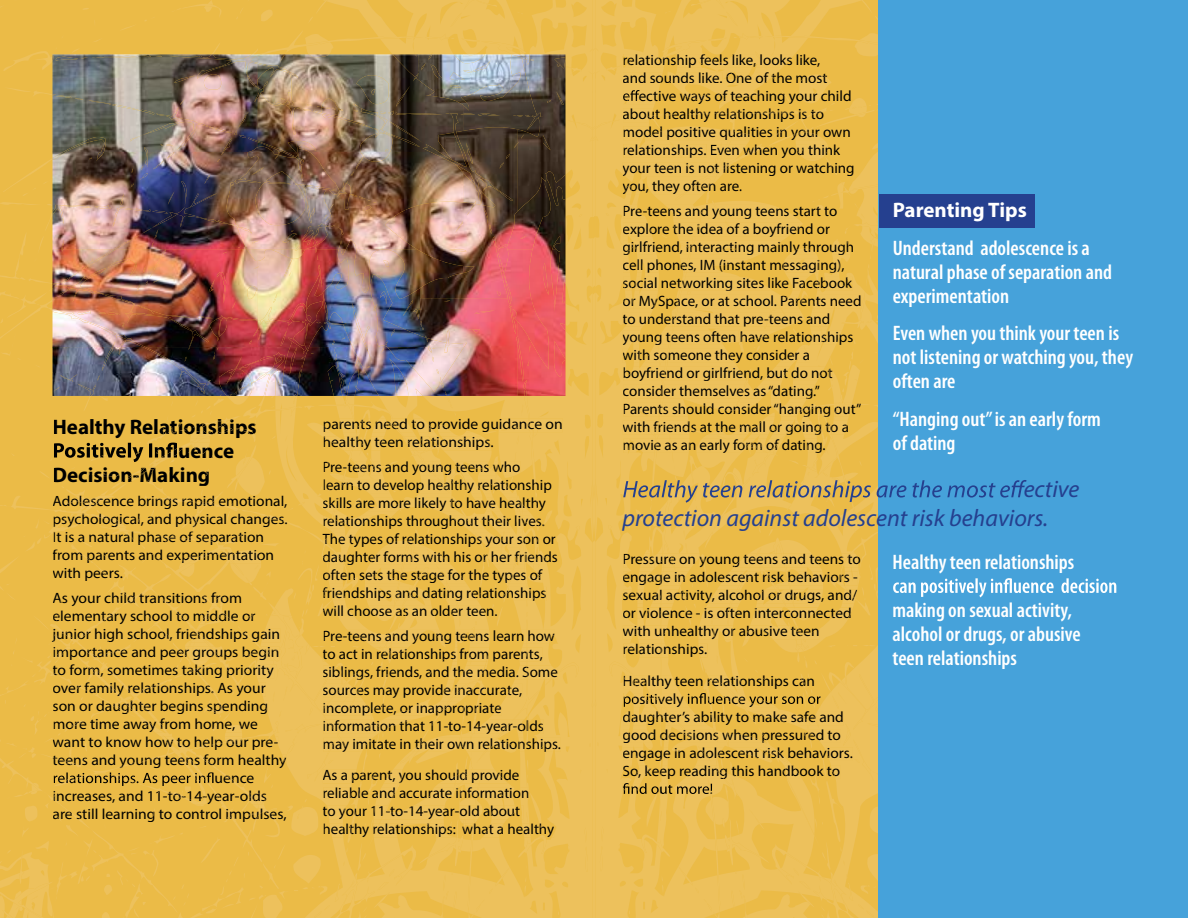
<style>
.page{position:relative;width:1188px;height:918px;background:#fff}
.page>*{position:absolute;margin:0;border:0;box-sizing:border-box;transform-origin:0 0}
.t1{font:italic 24px/28.8px "Myriad Pro";color:#25408f}
.t2{font:600 condensed 21px/24px "Myriad Pro";color:#fff}
.t3{font:700 21px "Myriad Pro";color:#000}
.t4{font:700 21px "Myriad Pro";color:#fff}
.t5{font:15px/18px "Myriad Pro";color:#000}
.t6{font:15px/18px "Myriad Pro";color:#000;scale:1.04 1}
</style>
<div class="page">
<img style="left:0;top:0;width:1188px;height:918px">
<h2 class="t3" style="left:52px;top:413px;width:206px">Healthy Relationships</h2>
<h2 class="t3" style="left:178px;top:437px;width:57px">uence</h2>
<h2 class="t3" style="left:52px;top:461px;width:159px">Decision-Making</h2>
<p class="t5" style="left:52px;top:492px;width:237px">Adolescence brings rapid emotional, psychological, and physical changes.<br>It is a natural phase of separation from parents and experimentation with peers.</p>
<p class="t6" style="left:52px;top:589px;width:220px">As your child transitions from elementary school to middle or junior high school, fri ndship ain</p>
<p class="t6" style="left:52px;top:625px;width:220px;text-indent:190px">s g importance and peer groups begin to form, sometimes taking priority over family relationships. As y ur</p>
<p class="t6" style="left:190px;top:625px;width:9px">e</p>
<p class="t6" style="left:244px;top:679px;width:10px">o</p>
<p class="t6" style="left:52px;top:697px;width:209px">son or daughter begins spending</p>
<p class="t6" style="left:52px;top:715px;width:199px">more time away from home, we</p>
<p class="t6" style="left:52px;top:733px;width:219px">want to know how to help our pre-</p>
<p class="t6" style="left:52px;top:751px;width:227px">teens and young teens form healthy</p>
<p class="t6" style="left:215px;top:769px;width:40px">uence</p>
<p class="t6" style="left:52px;top:787px;width:208px">increases, and 11-to-14-year-olds</p>
<p class="t6" style="left:52px;top:805px;width:227px">are still learning to control impulses,</p>
<p class="t6" style="left:322px;top:415px;width:233px">parents need to provide guidance on healthy teen relationships.</p>
<p class="t5" style="left:322px;top:458px;width:231px">Pre-teens and young teens who learn to develop healthy relationship</p>
<p class="t5" style="left:322px;top:476px;width:237px;text-indent:51px">d<br>skills are more likely to have healthy relationships throughout their lives.<br>The types of relationships your son or daughter forms with his or her friends often sets the stage for the types of friendships and dating relationships will choose as an older teen.</p>
<p class="t5" style="left:322px;top:626px;width:237px">Pre-teens and young teens learn how to act in relationships from parents, siblings, friends, and the media. Some source may provide inaccurate,</p>
<p class="t5" style="left:322px;top:680px;width:240px;text-indent:41px">s<br>incomplete, or inappropriate information that 11-to-14-year-olds may imitate in their own relationships.</p>
<p class="t5" style="left:322px;top:766px;width:233px">As a parent, you should provide reliable and accurate information<br>to your 11-to-14-year-old about healthy relationships: what a healthy</p>
<p class="t5" style="left:622px;top:51px;width:207px">relationship feels like, looks like, and sounds like. One of th most</p>
<p class="t5" style="left:639px;top:69px;width:214px;text-indent:146px">e<br>ective ways of teach g your child</p>
<p class="t5" style="left:622px;top:87px;width:230px;text-indent:143px">in<br>about healthy relationships is to mode ositive qualities in your own</p>
<p class="t5" style="left:622px;top:123px;width:219px;text-indent:37px">lp<br>rel tion ips. Even when yo think</p>
<p class="t5" style="left:638px;top:141px;width:9px">a</p>
<p class="t5" style="left:671px;top:141px;width:16px">sh</p>
<p class="t5" style="left:622px;top:141px;width:234px;text-indent:174px">u<br>your teen is not listening or watc ng</p>
<p class="t5" style="left:826px;top:159px;width:13px">hi</p>
<p class="t5" style="left:622px;top:173px;width:216px;line-height:24.8px">you, they often are.<br>Pre-teens and young teens star o</p>
<h2 class="t4" style="left:893px;top:197px;width:136px">Parenting Tips</h2>
<h2 class="t2" style="left:893px;top:236px;width:221px">Understand adolescence is a natural phase of separation and experimentation</h2>
<h2 class="t2" style="left:893px;top:321px;width:242px">Even when you think your teen is not listening or watching you, they often are</h2>
<h2 class="t2" style="left:893px;top:407px;width:210px">“Hanging out” is an early form of dating</h2>
<p class="t5" style="left:622px;top:201px;width:233px;text-indent:194px">tt explore the idea of a boyfriend or girlfriend teracting mainly through</p>
<p class="t5" style="left:622px;top:237px;width:223px;text-indent:57px">, in<br>cell phon , IM (instant messaging),</p>
<p class="t5" style="left:622px;top:255px;width:231px;text-indent:58px">es<br>social ne orking sites like Facebook</p>
<p class="t5" style="left:622px;top:273px;width:241px;text-indent:54px">tw<br>or MySpace, or at school. Par nts need</p>
<p class="t5" style="left:622px;top:291px;width:209px;text-indent:177px">e<br>to understand that pre-teens and young teens often a e rel on</p>
<p class="t5" style="left:622px;top:327px;width:189px;text-indent:117px">h v<br>with someone ey c ns er a</p>
<p class="t5" style="left:789px;top:327px;width:66px">ati ships</p>
<p class="t5" style="left:715px;top:345px;width:15px">th</p>
<p class="t5" style="left:775px;top:345px;width:13px">id</p>
<p class="t5" style="left:622px;top:345px;width:212px;text-indent:130px">o<br>boyfri nd or girlfrie d, but do not</p>
<p class="t5" style="left:622px;top:363px;width:199px;text-indent:121px">n<br>consi r themselves as “dating.”</p>
<p class="t5" style="left:659px;top:363px;width:9px">e</p>
<p class="t5" style="left:622px;top:381px;width:193px;text-indent:33px">de<br>Parents should consider “han i</p>
<p class="t5" style="left:622px;top:399px;width:240px;text-indent:180px">g ng out” with friend t the mall or going to a</p>
<p class="t5" style="left:694px;top:399px;width:10px">u</p>
<p class="t5" style="left:691px;top:417px;width:18px">s a</p>
<p class="t5" style="left:622px;top:435px;width:205px">movie as an early form of d ing.</p>
<h1 class="t1" style="left:622px;top:474px;width:459px;text-indent:401px">ective protection against adolescent risk behaviors.</h1>
<p class="t5" style="left:622px;top:550px;width:240px">Pressure on oung teens and te s to</p>
<p class="t5" style="left:790px;top:435px;width:14px">at</p>
<h2 class="t2" style="left:893px;top:550px;width:183px">Healthy teen relationships</h2>
<h2 class="t2" style="left:893px;top:598px;width:190px">making on sexual activity, alcohol or drugs, or abusive teen relationships</h2>
<p class="t5" style="left:822px;top:550px;width:18px">en</p>
<p class="t5" style="left:622px;top:550px;width:237px;text-indent:77px">y<br>engage in ado escent risk behaviors -</p>
<p class="t5" style="left:622px;top:568px;width:236px;text-indent:91px">l<br>sexual activity, alco ol or drugs, and/</p>
<p class="t5" style="left:744px;top:586px;width:10px">h</p>
<p class="t5" style="left:725px;top:604px;width:11px">ft</p>
<p class="t5" style="left:758px;top:604px;width:96px">n er nnected</p>
<p class="t5" style="left:622px;top:604px;width:150px">or violen e s o en i t</p>
<p class="t5" style="left:678px;top:604px;width:31px">c -i</p>
<p class="t5" style="left:622px;top:604px;width:199px;text-indent:161px">co with unhealthy or abusive teen relationships.</p>
<p class="t5" style="left:622px;top:672px;width:194px">Healthy teen relationships can posi ely i</p>
<p class="t5" style="left:649px;top:690px;width:18px">tiv</p>
<p class="t5" style="left:707px;top:690px;width:110px">ue ce your son o</p>
<p class="t5" style="left:723px;top:690px;width:10px">n</p>
<p class="t5" style="left:669px;top:708px;width:18px">e ’</p>
<p class="t5" style="left:709px;top:708px;width:136px">ili to make safe and</p>
<p class="t5" style="left:622px;top:708px;width:92px">daught r s abi</p>
<p class="t5" style="left:683px;top:708px;width:160px;text-indent:37px">ty<br>isi s when pressured to</p>
<p class="t5" style="left:622px;top:726px;width:232px">good dec on<br>enga e in adolescent risk b h viors.</p>
<p class="t5" style="left:622px;top:744px;width:219px;text-indent:32px">g<br>So, ke p readin this handboo to</p>
<p class="t5" style="left:796px;top:744px;width:25px">e a</p>
<p class="t5" style="left:816px;top:762px;width:9px">k</p>
<p class="t5" style="left:659px;top:762px;width:9px">e</p>
<p class="t5" style="left:720px;top:762px;width:10px">g</p>
<p class="t5" style="left:651px;top:780px;width:18px">ou</p>
<p class="t5" style="left:702px;top:780px;width:13px">e!</p>
</div>
